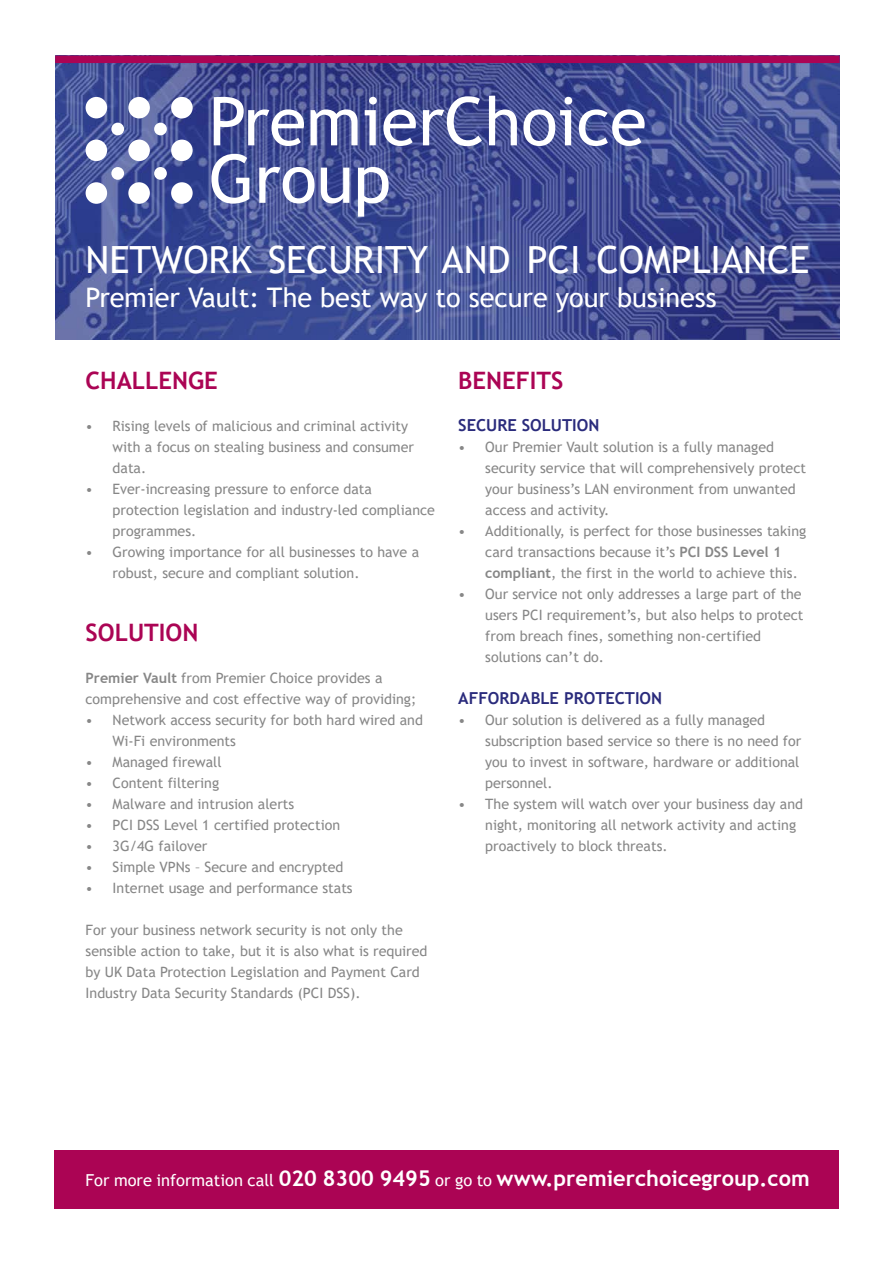
<style>
.page{position:relative;width:893px;height:1263px;background:#fff}
.page>*{position:absolute;margin:0;border:0;box-sizing:border-box;transform-origin:0 0}
.t1{font:37.5px "Trebuchet MS";color:#fff}
.t2{font:27px "Trebuchet MS";color:#fff}
.t3{font:700 24px "Trebuchet MS";color:#ab0454}
.t4{font:700 21.75px "Trebuchet MS";color:#fff}
.t5{font:700 16.5px "Trebuchet MS";color:#2a2b7c}
.t6{font:14.25px/21px "Trebuchet MS";color:#878787}
.s1{font-weight:700}
.s2{font-weight:400;font-size:16.5px}
</style>
<div class="page">
<img style="left:55px;top:63px;width:785px;height:276px">
<div style="left:54px;top:1150px;width:785px;height:58px;background:#ab0454"></div>
<div style="left:55px;top:56px;width:785px;height:7px;background:#ab0454"></div>
<svg style="left:214px;top:97px;width:90px;height:49px"></svg>
<svg style="left:311px;top:109px;width:47px;height:36px"></svg>
<svg style="left:365px;top:97px;width:12px;height:48px"></svg>
<svg style="left:383px;top:109px;width:33px;height:37px"></svg>
<svg style="left:423px;top:96px;width:59px;height:50px"></svg>
<svg style="left:489px;top:96px;width:28px;height:49px"></svg>
<svg style="left:523px;top:97px;width:49px;height:49px"></svg>
<svg style="left:579px;top:109px;width:66px;height:37px"></svg>
<svg style="left:211px;top:154px;width:38px;height:50px"></svg>
<svg style="left:259px;top:167px;width:56px;height:36px"></svg>
<svg style="left:321px;top:168px;width:28px;height:35px"></svg>
<svg style="left:358px;top:167px;width:31px;height:50px"></svg>
<div style="left:86px;top:97px;width:21px;height:21px;background:#fff;border-radius:50%"></div>
<div style="left:128px;top:97px;width:22px;height:21px;background:#fff;border-radius:50%"></div>
<div style="left:171px;top:97px;width:22px;height:21px;background:#fff;border-radius:50%"></div>
<div style="left:86px;top:182px;width:21px;height:22px;background:#fff;border-radius:50%"></div>
<div style="left:128px;top:182px;width:22px;height:22px;background:#fff;border-radius:50%"></div>
<div style="left:171px;top:182px;width:22px;height:22px;background:#fff;border-radius:50%"></div>
<div style="left:86px;top:140px;width:21px;height:21px;background:#fff;border-radius:50%"></div>
<div style="left:128px;top:140px;width:22px;height:21px;background:#fff;border-radius:50%"></div>
<div style="left:171px;top:140px;width:22px;height:21px;background:#fff;border-radius:50%"></div>
<div style="left:154px;top:123px;width:13px;height:12px;background:#fff;border-radius:50%"></div>
<div style="left:154px;top:167px;width:13px;height:13px;background:#fff;border-radius:50%"></div>
<div style="left:111px;top:123px;width:13px;height:12px;background:#fff;border-radius:50%"></div>
<div style="left:111px;top:167px;width:13px;height:13px;background:#fff;border-radius:50%"></div>
<h1 class="t1" style="left:86px;top:236px;width:726px">NETWORK SECURITY AND PCI COMPLIANCE</h1>
<h2 class="t2" style="left:86px;top:281px;width:633px">Premier Vault: The best way to secure your business</h2>
<h3 class="t3" style="left:86px;top:365px;width:134px">CHALLENGE</h3>
<p class="t6" style="left:113px;top:415px;width:303px;text-indent:-27px">• Rising levels of malicious and criminal activity with a focus on stealing business and consumer data.</p>
<p class="t6" style="left:113px;top:478px;width:324px;text-indent:-27px">• Ever-increasing pressure to enforce data protection legislation and industry-led compliance programmes.</p>
<p class="t6" style="left:113px;top:541px;width:308px;text-indent:-27px">• Growing importance for all businesses to have a robust, secure and compliant solution.</p>
<h3 class="t3" style="left:86px;top:617px;width:114px">SOLUTION</h3>
<p class="t6" style="left:86px;top:667px;width:332px"><span class="s1">Premier Vault</span> from Premier Choice provides a comprehensive and cost effective way of providing;</p>
<p class="t6" style="left:113px;top:709px;width:312px;text-indent:-27px">• Network access security for both hard wired and<br>Wi-Fi environments</p>
<p class="t6" style="left:86px;top:751px;width:138px">• Managed firewall</p>
<p class="t6" style="left:86px;top:772px;width:135px">• Content filtering</p>
<p class="t6" style="left:86px;top:793px;width:210px">• Malware and intrusion alerts</p>
<p class="t6" style="left:86px;top:814px;width:256px">• PCI DSS Level 1 certified protection</p>
<p class="t6" style="left:86px;top:835px;width:123px">• 3G/4G failover</p>
<p class="t6" style="left:86px;top:856px;width:259px">• Simple VPNs – Secure and encrypted</p>
<p class="t6" style="left:86px;top:877px;width:269px">• Internet usage and performance stats</p>
<p class="t6" style="left:86px;top:919px;width:343px">For your business network security is not only the sensible action to take, but it is also what is required by UK Data Protection Legislation and Payment Card Industry Data Security Standards (PCI DSS).</p>
<h3 class="t3" style="left:458px;top:365px;width:107px">BENEFITS</h3>
<p class="t5" style="left:458px;top:414px;width:143px">SECURE SOLUTION</p>
<p class="t6" style="left:485px;top:436px;width:322px;text-indent:-27px">• Our Premier Vault solution is a fully managed security service that will comprehensively protect your business’s LAN environment from unwanted access and activity.</p>
<p class="t6" style="left:485px;top:520px;width:323px;text-indent:-27px">• Additionally, is perfect for those businesses taking card transactions because it’s <span class="s1">PCI DSS Level 1 compliant</span>, the first in the world to achieve this.</p>
<p class="t6" style="left:485px;top:583px;width:320px;text-indent:-27px">• Our service not only addresses a large part of the users PCI requirement’s, but also helps to protect from breach fines, something non-certified solutions can’t do.</p>
<p class="t5" style="left:458px;top:687px;width:205px">AFFORDABLE PROTECTION</p>
<p class="t6" style="left:485px;top:709px;width:318px;text-indent:-27px">• Our solution is delivered as a fully managed subscription based service so there is no need for you to invest in software, hardware or additional personnel.</p>
<p class="t6" style="left:485px;top:793px;width:319px;text-indent:-27px">• The system will watch over your business day and night, monitoring all network activity and acting proactively to block threats.</p>
<h3 class="t4" style="left:86px;top:1165px;width:726px"><span class="s2">For more information call</span> 020 8300 9495 <span class="s2">or go to</span> www.premierchoicegroup.com</h3>
</div>
